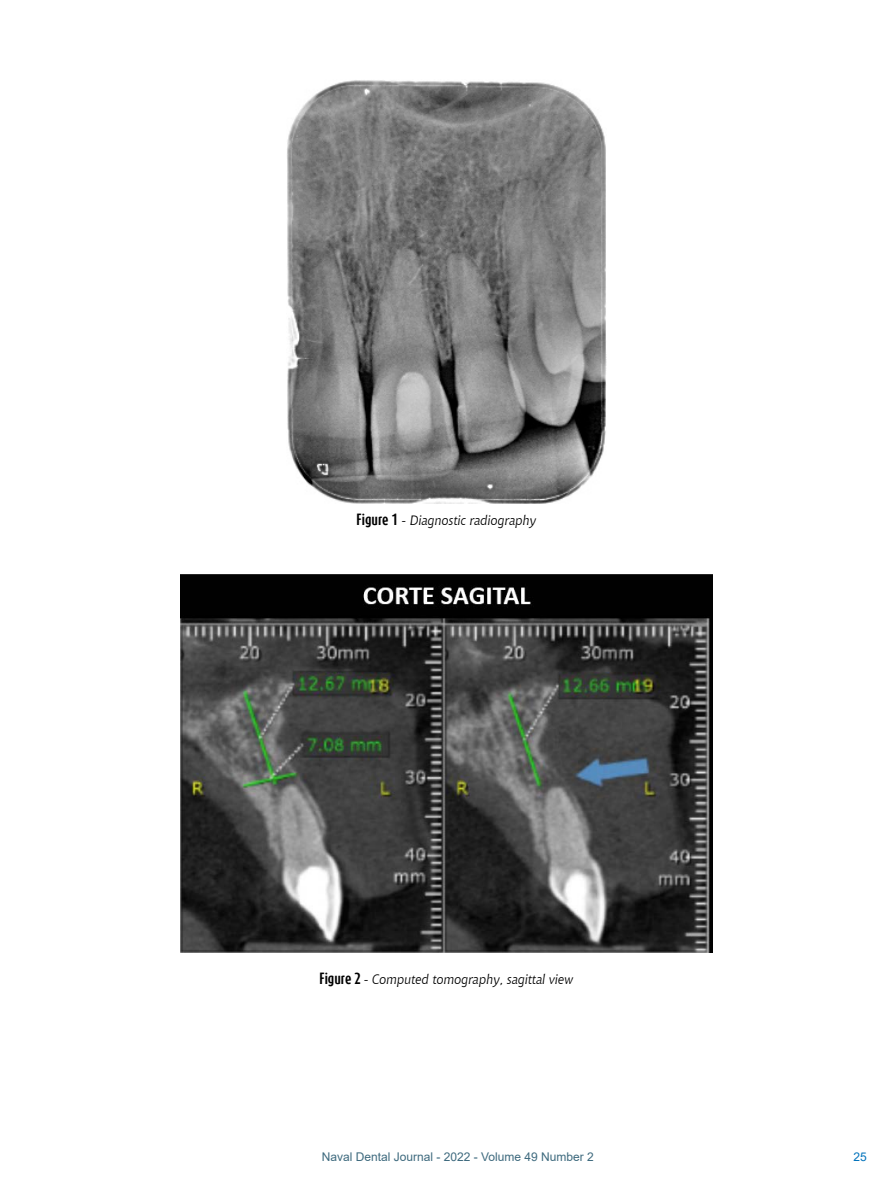
<style>
.page{position:relative;width:893px;height:1191px;background:#fff}
.page>*{position:absolute;margin:0;border:0;box-sizing:border-box;transform-origin:0 0}
.t1{font:italic 13.5px "Chianti OSFBT";color:#000}
.t2{font:12px "Arial";color:#3e6a7e}
.t3{font:12px "Arial";color:#0072bb}
.s1{font-family:"Dax Compact";font-weight:700;font-style:normal}
</style>
<div class="page">
<img style="left:287px;top:80px;width:319px;height:424px">
<img style="left:181px;top:574px;width:531px;height:379px">
<p class="t1" style="left:357px;top:512px;width:181px"><span class="s1">Figure 1</span> - Diagnostic radiography</p>
<p class="t1" style="left:319px;top:971px;width:256px"><span class="s1">Figure 2</span> - Computed tomography, sagittal view</p>
<p class="t2" style="left:322px;top:1148px;width:274px">Naval Dental Journal - 2022 - Volume 49 Number 2</p>
<p class="t3" style="left:853px;top:1148px;width:15px">25</p>
</div>
